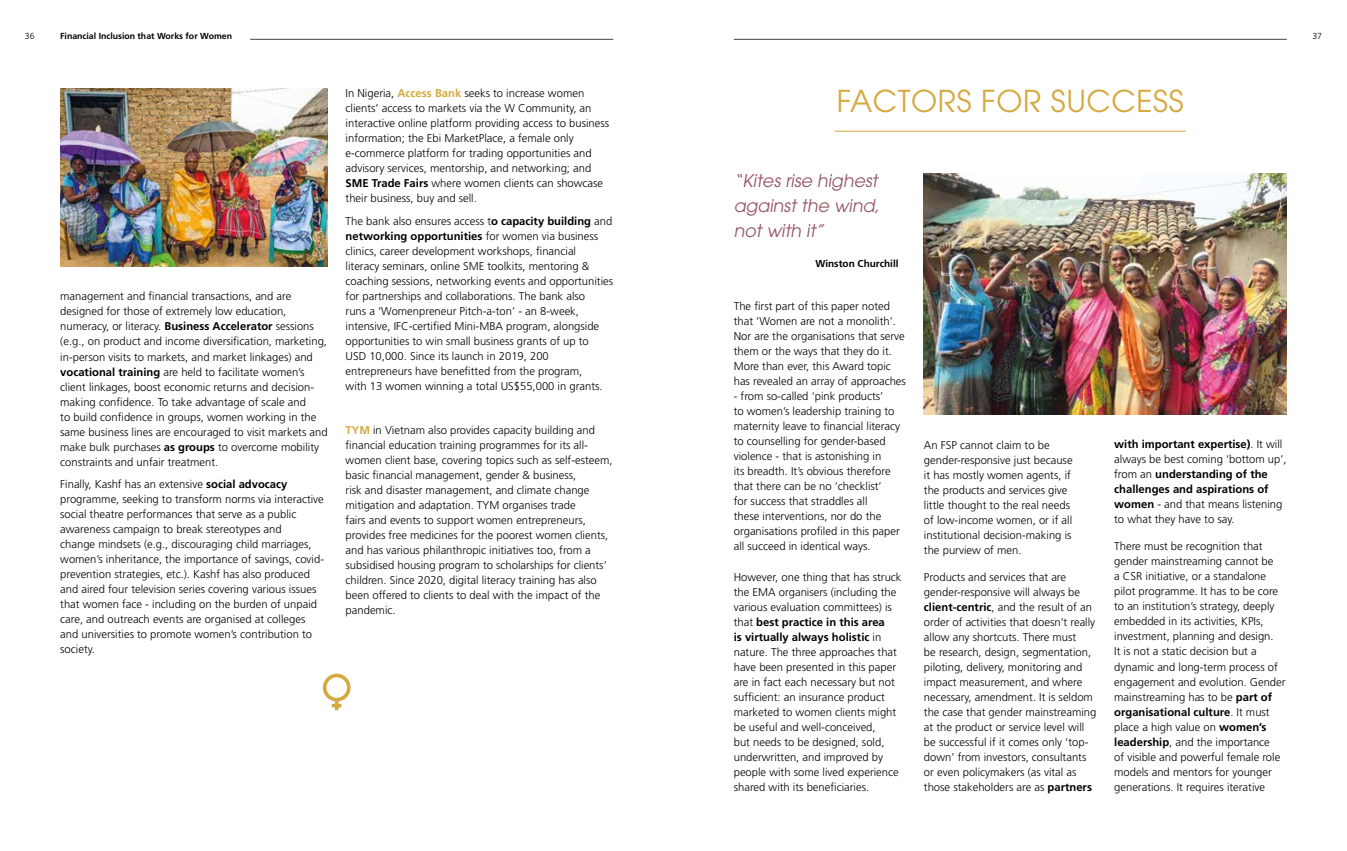
<style>
.page{position:relative;width:1347px;height:851px;background:#fff}
.page>*{position:absolute;margin:0;border:0;box-sizing:border-box;transform-origin:0 0}
.t1{font:30px "Avant Garde";letter-spacing:.02em;color:#d5a93f}
.t2{font:italic 17.5px/25px "Avant Garde";color:#955663;text-align:justify}
.t3{font:300 11.25px/15px "Frutiger";color:#000}
.t4{font:700 10px "Frutiger";color:#000}
.t5{font:700 8.75px "Frutiger";color:#000}
.t6{font:300 8.75px "Frutiger";color:#000}
.s1{font-weight:700}
.s2{font-weight:700;color:#d5a93f}
</style>
<div class="page">
<img style="left:60px;top:89px;width:268px;height:178px">
<hr style="left:834px;top:131px;width:351px;height:1px;background:#d5a93f">
<img style="left:924px;top:174px;width:362px;height:241px">
<svg style="left:323px;top:673px;width:27px;height:37px"></svg>
<hr style="left:250px;top:39px;width:363px;height:1px;background:#424241">
<hr style="left:733px;top:39px;width:553px;height:1px;background:#424241">
<p class="t6" style="left:25px;top:31px;width:11px">36</p>
<p class="t5" style="left:60px;top:31px;width:173px">Financial Inclusion that Works for Women</p>
<p class="t6" style="left:1312px;top:31px;width:11px">37</p>
<p class="t3" style="left:60px;top:289px;width:269px">management and financial transactions, and are designed for those of extremely low education, numeracy, or literacy. <span class="s1">Business Accelerator</span> sessions (e.g., on product and income diversification, marketing, in-person visits to markets, and market linkages) and <span class="s1">vocational training</span> are held to facilitate women’s client linkages, boost economic returns and decision&shy;making confidence. To take advantage of scale and<br>to build confidence in groups, women working in the same business lines are encouraged to visit markets and make bulk purchases <span class="s1">as groups</span> to overcome mobility constraints and unfair treatment.</p>
<p class="t3" style="left:60px;top:476px;width:265px">Finally, Kashf has an extensive <span class="s1">social advocacy </span>programme, seeking to transform norms via interactive social theatre performances that serve as a public awareness campaign to break stereotypes and<br>change mindsets (e.g., discouraging child marriages, women’s inheritance, the importance of savings, covid&shy;prevention strategies, etc.). Kashf has also produced and aired four television series covering various issues that women face - including on the burden of unpaid care, and outreach events are organised at colleges and universities to promote women’s contribution to society.</p>
<p class="t3" style="left:345px;top:86px;width:265px">In Nigeria, <span class="s2">Access Bank</span> seeks to increase women clients’ access to markets via the W Community, an interactive online platform providing access to business information; the Ebi MarketPlace, a female only e-commerce platform for trading opportunities and advisory services, mentorship, and networking; and <span class="s1">SME Trade Fairs</span> where women clients can showcase their business, buy and sell.</p>
<p class="t3" style="left:345px;top:213px;width:269px">The bank also ensures access t<span class="s1">o capacity building</span> and <span class="s1">networking opportunities</span> for women via business clinics, career development workshops, financial<br>literacy seminars, online SME toolkits, mentoring &amp; coaching sessions, networking events and opportunities for partnerships and collaborations. The bank also<br>runs a ‘Womenpreneur Pitch-a-ton’ - an 8-week, intensive, IFC-certified Mini-MBA program, alongside opportunities to win small business grants of up to<br>USD 10,000. Since its launch in 2019, 200 entrepreneurs have benefitted from the program,<br>with 13 women winning a total US$55,000 in grants.</p>
<p class="t3" style="left:345px;top:422px;width:268px"><span class="s2">TYM</span> in Vietnam also provides capacity building and financial education training programmes for its all&shy;women client base, covering topics such as self-esteem, basic financial management, gender &amp; business,<br>risk and disaster management, and climate change mitigation and adaptation. TYM organises trade<br>fairs and events to support women entrepreneurs, provides free medicines for the poorest women clients, and has various philanthropic initiatives too, from a subsidised housing program to scholarships for clients’ children. Since 2020, digital literacy training has also been offered to clients to deal with the impact of the pandemic.</p>
<h1 class="t1" style="left:836px;top:83px;width:348px">FACTORS FOR SUCCESS</h1>
<h2 class="t2" style="left:733px;top:168px;width:151px">“Kites rise highest against the wind, not with it”</h2>
<p class="t4" style="left:815px;top:257px;width:85px">Winston Churchill</p>
<p class="t3" style="left:733px;top:299px;width:174px">The first part of this paper noted that ‘Women are not a monolith’.<br>Nor are the organisations that serve them or the ways that they do it.<br>More than ever, this Award topic has revealed an array of approaches</p>
<p class="t3" style="left:733px;top:389px;width:168px">- from so-called ‘pink products’<br>to women’s leadership training to maternity leave to financial literacy to counselling for gender-based violence - that is astonishing in<br>its breadth. It’s obvious therefore that there can be no ‘checklist’<br>for success that straddles all<br>these interventions, nor do the organisations profiled in this paper all succeed in identical ways.</p>
<p class="t3" style="left:733px;top:569px;width:169px">However, one thing that has struck the EMA organisers (including the various evaluation committees) is that <span class="s1">best practice in this area<br>is virtually always holistic</span> in nature. The three approaches that have been presented in this paper are in fact each necessary but not sufficient: an insurance product marketed to women clients might be useful and well-conceived,<br>but needs to be designed, sold, underwritten, and improved by people with some lived experience shared with its beneficiaries.</p>
<p class="t3" style="left:924px;top:437px;width:150px">An FSP cannot claim to be gender-responsive just because it has mostly women agents, if the products and services give little thought to the real needs of low-income women, or if all institutional decision-making is the purview of men.</p>
<p class="t3" style="left:924px;top:569px;width:174px">Products and services that are gender-responsive will always be <span class="s1">client-centric</span>, and the result of an order of activities that doesn’t really allow any shortcuts. There must<br>be research, design, segmentation, piloting, delivery, monitoring and impact measurement, and where necessary, amendment. It is seldom the case that gender mainstreaming at the product or service level will be successful if it comes only ‘top&shy;down’ from investors, consultants or even policymakers (as vital as those stakeholders are as <span class="s1">partners</span></p>
<p class="t3" style="left:1114px;top:437px;width:174px"><span class="s1">with important expertise)</span>. It will always be best coming ‘bottom up’, from an <span class="s1">understanding of the challenges and aspirations of women</span> - and that means listening to what they have to say.</p>
<p class="t3" style="left:1114px;top:539px;width:173px">There must be recognition that gender mainstreaming cannot be<br>a CSR initiative, or a standalone pilot programme. It has to be core to an institution’s strategy, deeply embedded in its activities, KPIs, investment, planning and design.<br>It is not a static decision but a dynamic and long-term process of engagement and evolution. Gender mainstreaming has to be <span class="s1">part of organisational culture</span>. It must place a high value on <span class="s1">women’s leadership</span>, and the importance<br>of visible and powerful female role models and mentors for younger generations. It requires iterative</p>
</div>
